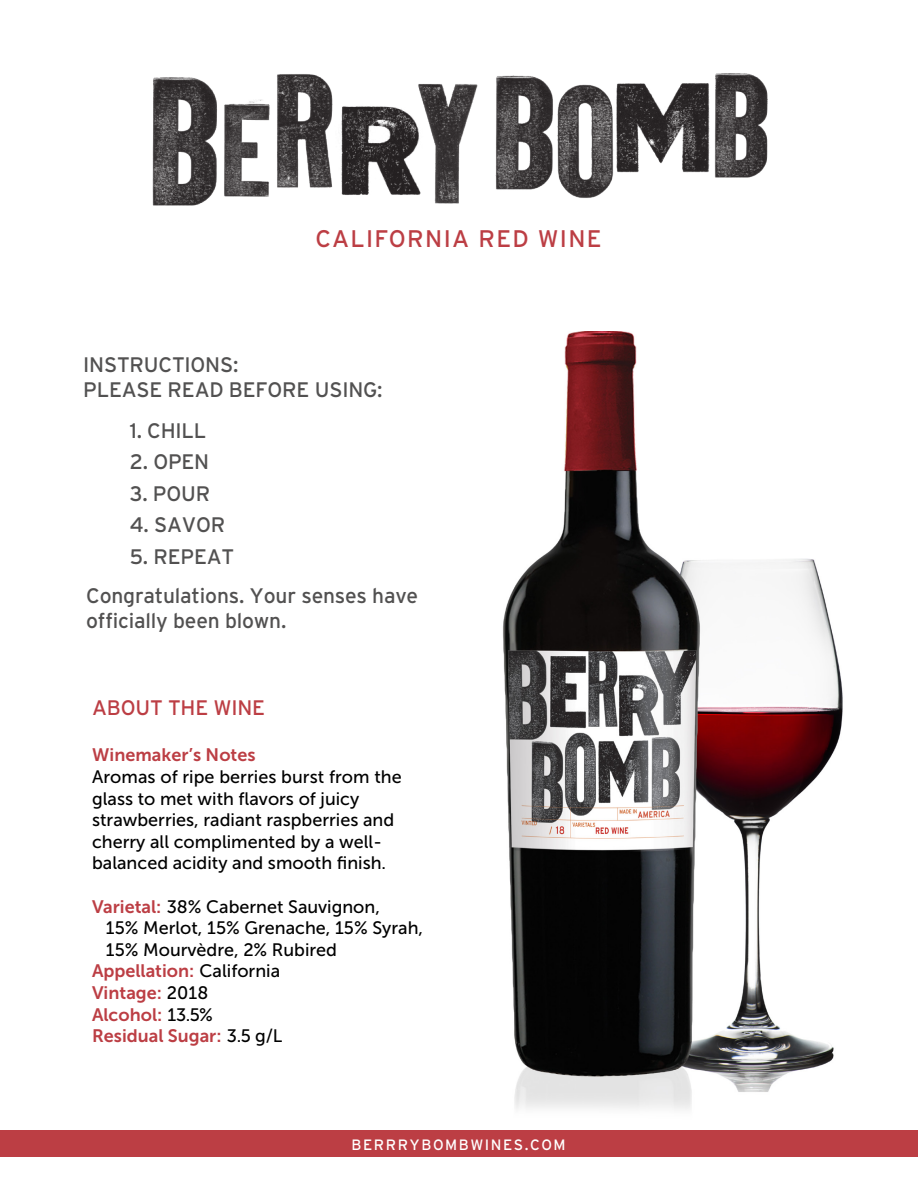
<style>
.page{position:relative;width:918px;height:1188px;background:#fff}
.page>*{position:absolute;margin:0;border:0;box-sizing:border-box;transform-origin:0 0}
.t1{font:24px "Interstate";letter-spacing:.055em;color:#bc3e44}
.t2{font:21px/25.2px "Interstate";letter-spacing:-.01em;color:#525151}
.t3{font:21px "Interstate";letter-spacing:-.01em;color:#bc3e44}
.t4{font:18px/21.6px "Museo Sans 500";color:#000}
.t5{font:18px/21.6px "Museo Sans 700";color:#bc3e44}
.t6{font:15px "Interstate";letter-spacing:.1em;color:#fff}
.s1{font-family:"Museo Sans 700";color:#bc3e44}
.s2{font-family:"Museo Sans 500";color:#000}
</style>
<div class="page">
<img style="left:503px;top:331px;width:340px;height:779px">
<img style="left:152px;top:73px;width:616px;height:133px">
<div style="left:1px;top:1130px;width:917px;height:27px;background:#bc3e44"></div>
<h1 class="t1" style="left:315px;top:226px;width:288px">CALIFORNIA RED WINE</h1>
<p class="t2" style="left:83px;top:352px;width:301px">INSTRUCTIONS:<br>PLEASE READ BEFORE USING:</p>
<p class="t2" style="left:130px;top:417px;width:78px">1. CHILL</p>
<p class="t2" style="left:130px;top:449px;width:81px">2. OPEN</p>
<p class="t2" style="left:130px;top:480px;width:82px">3. POUR</p>
<p class="t2" style="left:130px;top:512px;width:97px">4. SAVOR</p>
<p class="t2" style="left:86px;top:536px;width:334px;line-height:39.6px;text-indent:43px">5. REPEAT<br>Congratulations. Your senses have</p>
<p class="t2" style="left:86px;top:608px;width:202px">officially been blown.</p>
<p class="t3" style="left:92px;top:695px;width:175px">ABOUT THE WINE</p>
<p class="t5" style="left:92px;top:744px;width:165px">Winemaker’s Notes</p>
<p class="t4" style="left:92px;top:766px;width:311px">Aromas of ripe berries burst from the glass to met with flavors of juicy strawberries, radiant raspberries and cherry all complimented by a well&shy;balanced acidity and smooth finish.</p>
<p class="t4" style="left:106px;top:896px;width:319px;text-indent:-14px"><span class="s1">Varietal:</span> 38% Cabernet Sauvignon,<br>15% Merlot, 15% Grenache, 15% Syrah,<br>15% Mourvèdre, 2% Rubired</p>
<p class="t5" style="left:92px;top:960px;width:192px">Appellation: <span class="s2">California<br></span>Vintage: <span class="s2">2018<br></span>Alcohol: <span class="s2">13.5%<br></span>Residual Sugar: <span class="s2">3.5 g/L</span></p>
<p class="t6" style="left:352px;top:1137px;width:216px">BERRRYBOMBWINES.COM</p>
</div>
